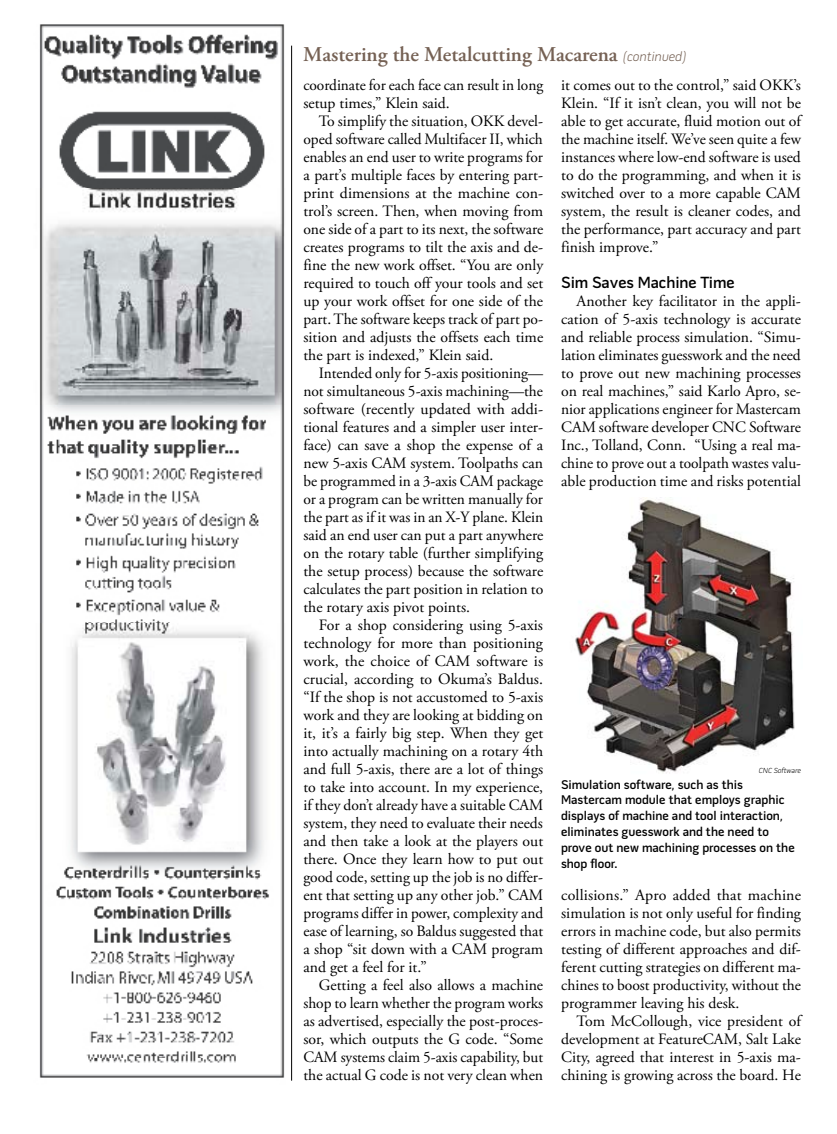
<style>
.page{position:relative;width:837px;height:1134px;background:#fff}
.page>*{position:absolute;margin:0;border:0;box-sizing:border-box;transform-origin:0 0}
.t1{font:600 21px "Adobe Garamond Pro";color:#756154}
.t2{font:600 16.5px "Pill Gothic 600 mg";color:#000}
.t3{font:15.75px/18px "Adobe Garamond Pro";color:#000;text-align:justify}
.t4{font:600 12.9px/15.9px "Pill Gothic 600 mg";color:#000}
.t5{font:7.5px "Pill Gothic 600 mg Light Obq";color:#000}
.s1{font-family:"Pill Gothic 600 mg Light Obq";font-weight:400;font-size:13.5px}
</style>
<div class="page">
<img style="left:39px;top:24px;width:246px;height:1054px">
<hr style="left:291px;top:46px;width:1px;height:1035px;background:#000">
<img style="left:575px;top:497px;width:220px;height:276px">
<h1 class="t1" style="left:303px;top:42px;width:385px">Mastering the Metalcutting Macarena <span class="s1">(continued)</span></h1>
<p class="t3" style="left:303px;top:77px;width:241px">coordinate for each face can result in long setup times,” Klein said.</p>
<p class="t3" style="left:303px;top:113px;width:241px;text-indent:15px">To simplify the situation, OKK devel&shy;oped software called Multifacer II, which enables an end user to write programs for a part’s multiple faces by entering part&shy;print dimensions at the machine con&shy;trol’s screen. Then, when moving from one side of a part to its next, the software creates programs to tilt the axis and de&shy;fine the new work offset. “You are only required to touch off your tools and set up your work offset for one side of the part. The software keeps track of part po&shy;sition and adjusts the offsets each time the part is indexed,” Klein said.</p>
<p class="t3" style="left:303px;top:365px;width:241px;text-indent:15px">Intended only for 5-axis positioning— not simultaneous 5-axis machining—the software (recently updated with addi&shy;tional features and a simpler user inter&shy;face) can save a shop the expense of a new 5-axis CAM system. Toolpaths can be programmed in a 3-axis CAM package or a program can be written manually for the part as if it was in an X-Y plane. Klein said an end user can put a part anywhere on the rotary table (further simplifying the setup process) because the software calculates the part position in relation to the rotary axis pivot points.</p>
<p class="t3" style="left:303px;top:617px;width:241px;text-indent:15px">For a shop considering using 5-axis technology for more than positioning work, the choice of CAM software is crucial, according to Okuma’s Baldus. “If the shop is not accustomed to 5-axis work and they are looking at bidding on it, it’s a fairly big step. When they get into actually machining on a rotary 4th and full 5-axis, there are a lot of things to take into account. In my experience, if they don’t already have a suitable CAM system, they need to evaluate their needs and then take a look at the players out there. Once they learn how to put out good code, setting up the job is no differ&shy;ent that setting up any other job.” CAM programs differ in power, complexity and ease of learning, so Baldus suggested that a shop “sit down with a CAM program and get a feel for it.”</p>
<p class="t3" style="left:303px;top:977px;width:241px;text-indent:15px">Getting a feel also allows a machine shop to learn whether the program works as advertised, especially the post-proces&shy;sor, which outputs the G code. “Some CAM systems claim 5-axis capability, but the actual G code is not very clean when</p>
<p class="t3" style="left:561px;top:77px;width:241px">it comes out to the control,” said OKK’s Klein. “If it isn’t clean, you will not be able to get accurate, fluid motion out of the machine itself. We’ve seen quite a few instances where low-end software is used to do the programming, and when it is switched over to a more capable CAM system, the result is cleaner codes, and the performance, part accuracy and part finish improve.”</p>
<p class="t2" style="left:561px;top:276px;width:175px">Sim Saves Machine Time</p>
<p class="t3" style="left:561px;top:293px;width:241px;text-indent:15px">Another key facilitator in the appli&shy;cation of 5-axis technology is accurate and reliable process simulation. “Simu&shy;lation eliminates guesswork and the need to prove out new machining processes on real machines,” said Karlo Apro, se&shy;nior applications engineer for Mastercam CAM software developer CNC Software Inc., Tolland, Conn. “Using a real ma&shy;chine to prove out a toolpath wastes valu&shy;able production time and risks potential</p>
<p class="t5" style="left:759px;top:767px;width:44px">CNC Software</p>
<p class="t4" style="left:561px;top:777px;width:235px">Simulation software, such as this Mastercam module that employs graphic displays of machine and tool interaction, eliminates guesswork and the need to prove out new machining processes on the shop floor.</p>
<p class="t3" style="left:561px;top:887px;width:241px">collisions.” Apro added that machine simulation is not only useful for finding errors in machine code, but also permits testing of different approaches and dif&shy;ferent cutting strategies on different ma&shy;chines to boost productivity, without the programmer leaving his desk.</p>
<p class="t3" style="left:561px;top:1013px;width:241px;text-indent:15px">Tom McCollough, vice president of development at FeatureCAM, Salt Lake City, agreed that interest in 5-axis ma&shy;chining is growing across the board. He</p>
</div>
